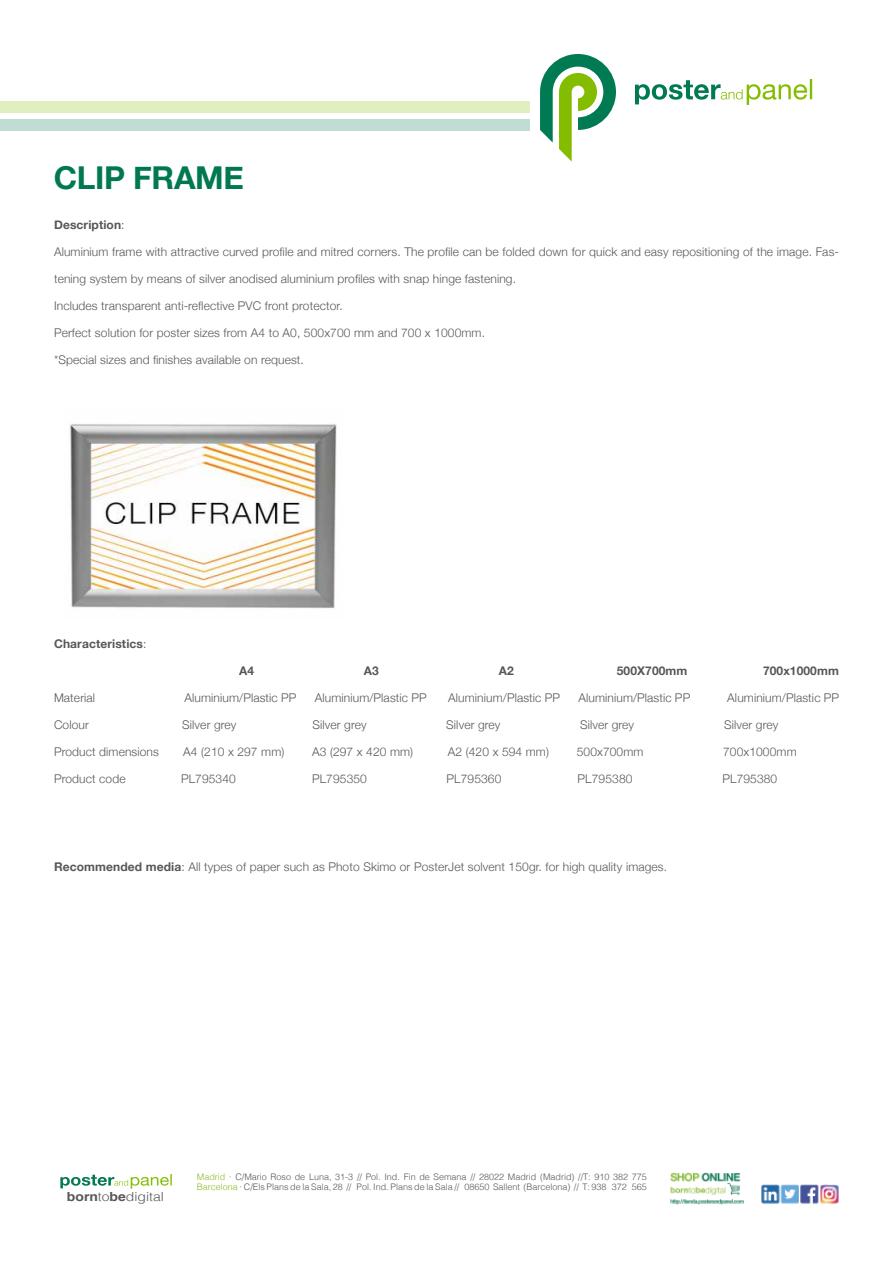
<style>
.page{position:relative;width:893px;height:1263px;background:#fff}
.page>*{position:absolute;margin:0;border:0;box-sizing:border-box;transform-origin:0 0}
.t1{font:700 31.5px "Helvetica Neue";letter-spacing:-.01em;color:#007852}
.t2{font:300 12.6px "Helvetica";color:#575757;scale:1.11 1}
.t3{font:300 12px "Helvetica Neue";letter-spacing:.01em;color:#575756}
.t4{font:700 12px "Helvetica Neue";letter-spacing:.01em;color:#575756}
.t5{font:300 9px/10.8px "Helvetica";color:#585756}
.s1{font-weight:300}
.s2{font-weight:700}
.s3{color:#84bc28}
</style>
<div class="page">
<svg style="left:635px;top:79px;width:177px;height:26px"></svg>
<svg style="left:540px;top:54px;width:76px;height:108px"></svg>
<div style="left:0;top:101px;width:530px;height:12px;background:#e0eec0"></div>
<div style="left:0;top:119px;width:530px;height:12px;background:#c0ddd4"></div>
<img style="left:761px;top:1184px;width:78px;height:20px">
<img style="left:670px;top:1172px;width:71px;height:24px">
<img style="left:670px;top:1199px;width:74px;height:6px">
<svg style="left:60px;top:1174px;width:112px;height:15px"></svg>
<img style="left:70px;top:423px;width:267px;height:186px">
<h1 class="t1" style="left:54px;top:153px;width:192px">CLIP FRAME</h1>
<p class="t4" style="left:54px;top:215px;width:72px">Description<span class="s1">:</span></p>
<p class="t3" style="left:54px;top:242px;width:786px">Aluminium frame with attractive curved profile and mitred corners. The profile can be folded down for quick and easy repositioning of the image. Fas-</p>
<p class="t3" style="left:54px;top:269px;width:464px">tening system by means of silver anodised aluminium profiles with snap hinge fastening.</p>
<p class="t3" style="left:54px;top:296px;width:290px">Includes transparent anti-reflective PVC front protector.</p>
<p class="t3" style="left:54px;top:323px;width:433px">Perfect solution for poster sizes from A4 to A0, 500x700 mm and 700 x 1000mm.</p>
<p class="t3" style="left:54px;top:350px;width:251px">*Special sizes and finishes available on request.</p>
<p class="t4" style="left:54px;top:634px;width:94px">Characteristics<span class="s1">:</span></p>
<p class="t4" style="left:239px;top:661px;width:17px">A4</p>
<p class="t4" style="left:364px;top:661px;width:17px">A3</p>
<p class="t4" style="left:499px;top:661px;width:17px">A2</p>
<p class="t4" style="left:617px;top:661px;width:72px">500X700mm</p>
<p class="t4" style="left:763px;top:661px;width:77px">700x1000mm</p>
<p class="t3" style="left:54px;top:688px;width:43px">Material</p>
<p class="t3" style="left:185px;top:688px;width:113px">Aluminium/Plastic PP</p>
<p class="t3" style="left:315px;top:688px;width:113px">Aluminium/Plastic PP</p>
<p class="t3" style="left:448px;top:688px;width:113px">Aluminium/Plastic PP</p>
<p class="t3" style="left:578px;top:688px;width:113px">Aluminium/Plastic PP</p>
<p class="t3" style="left:727px;top:688px;width:113px">Aluminium/Plastic PP</p>
<p class="t3" style="left:54px;top:715px;width:36px">Colour</p>
<p class="t3" style="left:182px;top:715px;width:56px">Silver grey</p>
<p class="t3" style="left:313px;top:715px;width:56px">Silver grey</p>
<p class="t3" style="left:446px;top:715px;width:56px">Silver grey</p>
<p class="t3" style="left:580px;top:715px;width:56px">Silver grey</p>
<p class="t3" style="left:724px;top:715px;width:56px">Silver grey</p>
<p class="t3" style="left:54px;top:742px;width:106px">Product dimensions</p>
<p class="t3" style="left:183px;top:742px;width:103px">A4 (210 x 297 mm)</p>
<p class="t3" style="left:312px;top:742px;width:103px">A3 (297 x 420 mm)</p>
<p class="t3" style="left:448px;top:742px;width:103px">A2 (420 x 594 mm)</p>
<p class="t3" style="left:577px;top:742px;width:68px">500x700mm</p>
<p class="t3" style="left:723px;top:742px;width:75px">700x1000mm</p>
<p class="t3" style="left:54px;top:769px;width:73px">Product code</p>
<p class="t3" style="left:181px;top:769px;width:56px">PL795340</p>
<p class="t3" style="left:312px;top:769px;width:56px">PL795350</p>
<p class="t3" style="left:447px;top:769px;width:56px">PL795360</p>
<p class="t3" style="left:578px;top:769px;width:56px">PL795380</p>
<p class="t3" style="left:722px;top:769px;width:56px">PL795380</p>
<p class="t3" style="left:54px;top:857px;width:615px"><span class="s2">Recommended media</span>: All types of paper such as Photo Skimo or PosterJet solvent 150gr. for high quality images.</p>
<p class="t2" style="left:67px;top:1186px;width:89px"><span class="s2">born</span>to<span class="s2">be</span>digital</p>
<p class="t5" style="left:197px;top:1170px;width:452px"><span class="s3">Madrid</span> · C/Mario Roso de Luna, 31-3 // Pol. Ind. Fin de Semana // 28022 Madrid (Madrid) //T: 910 382 775<br><span class="s3">Barcelona</span> · C/Els Plans de la Sala, 28 // Pol. Ind. Plans de la Sala // 08650 Sallent (Barcelona) // T: 938 372 565</p>
</div>
